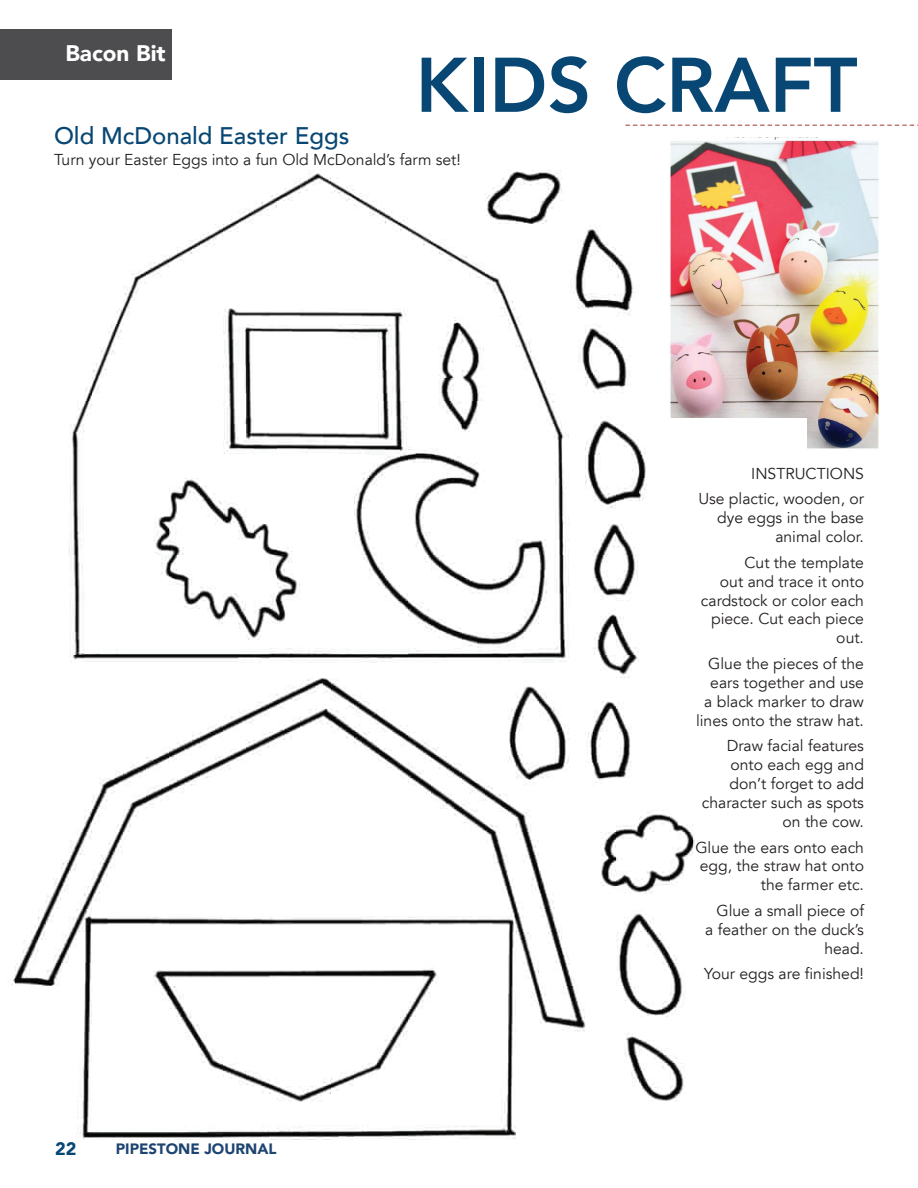
<style>
.page{position:relative;width:918px;height:1188px;background:#fff}
.page>*{position:absolute;margin:0;border:0;box-sizing:border-box;transform-origin:0 0}
.t1{font:800 76.5px "Avenir LT";color:#084774}
.t2{font:500 24px "Avenir LT";color:#084774}
.t3{font:900 22.5px "Avenir LT";color:#fff}
.t4{font:900 18px "Avenir LT";color:#084774}
.t5{font:15.75px/18.9px "Avenir LT";color:#231f20;text-align:right}
.t6{font:900 15px "Avenir LT";color:#1e4471}
</style>
<div class="page">
<img style="left:11px;top:170px;width:684px;height:970px">
<svg style="left:625px;top:124px;width:293px;height:2px"></svg>
<img style="left:669px;top:138px;width:210px;height:311px">
<div style="left:667px;top:418px;width:140px;height:54px;background:#fff"></div>
<div style="left:0;top:29px;width:172px;height:51px;background:#4d4d4f"></div>
<h3 class="t3" style="left:65px;top:39px;width:102px">Bacon Bit</h3>
<h1 class="t1" style="left:416px;top:40px;width:443px">KIDS CRAFT</h1>
<p class="t5" style="left:54px;top:150px;width:408px">Turn your Easter Eggs into a fun Old McDonald’s farm set!</p>
<h2 class="t2" style="left:54px;top:122px;width:297px">Old McDonald Easter Eggs</h2>
<p class="t4" style="left:55px;top:1138px;width:23px">22</p>
<p class="t6" style="left:116px;top:1140px;width:162px">PIPESTONE JOURNAL</p>
<p class="t5" style="left:698px;top:461px;width:167px;line-height:25.7px">INSTRUCTIONS<br>Use plactic, wooden, or</p>
<p class="t5" style="left:717px;top:509px;width:148px">dye eggs in the base animal color.</p>
<p class="t5" style="left:701px;top:553px;width:165px">Cut the template<br>out and trace it onto cardstock or color each piece. Cut each piece out.</p>
<p class="t5" style="left:696px;top:655px;width:169px">Glue the pieces of the ears together and use<br>a black marker to draw lines onto the straw hat.</p>
<p class="t5" style="left:702px;top:737px;width:164px">Draw facial features onto each egg and don’t forget to add character such as spots on the cow.</p>
<p class="t5" style="left:695px;top:838px;width:170px">Glue the ears onto each egg, the straw hat onto the farmer etc.</p>
<p class="t5" style="left:705px;top:902px;width:160px">Glue a small piece of a feather on the duck’s head.</p>
<p class="t5" style="left:704px;top:965px;width:161px">Your eggs are finished!</p>
</div>
